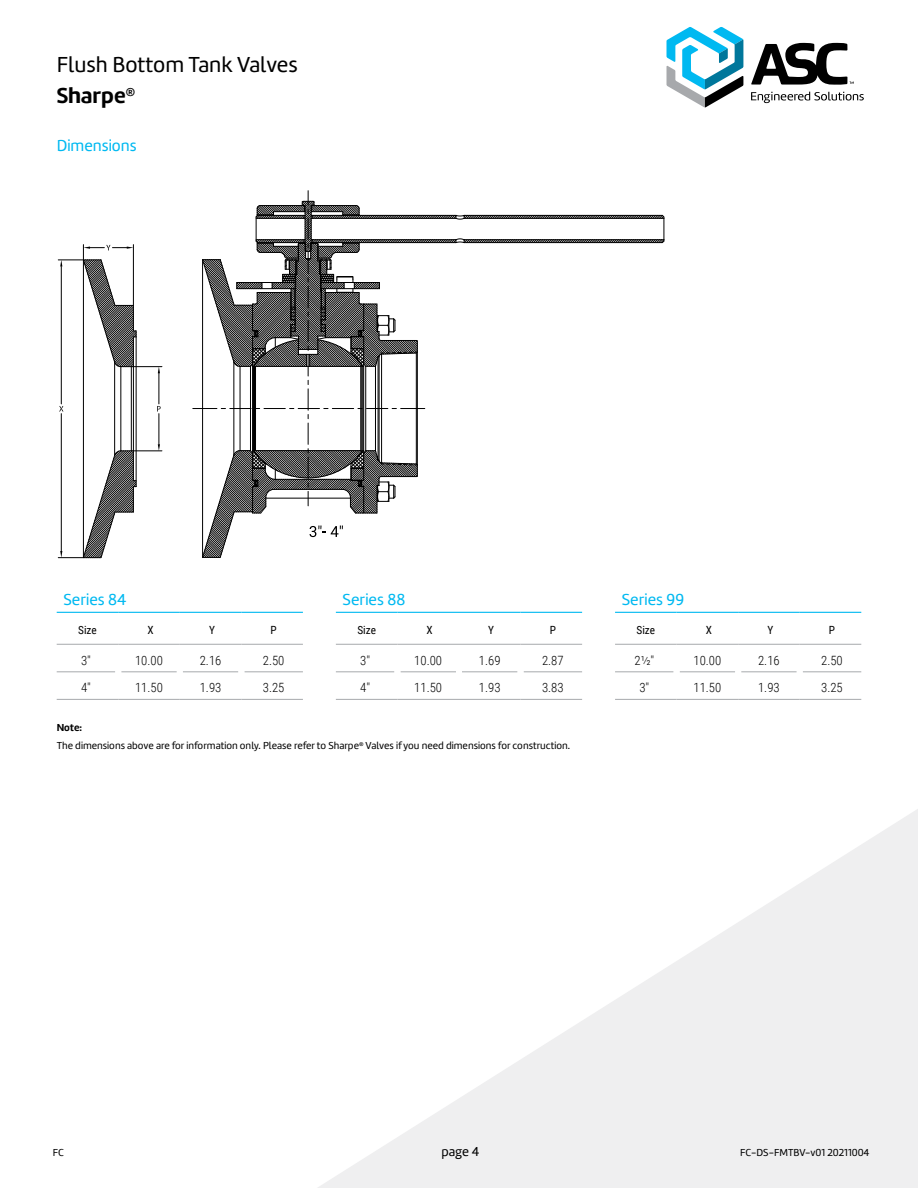
<style>
.page{position:relative;width:918px;height:1188px;background:#fff}
.page>*{position:absolute;margin:0;border:0;box-sizing:border-box;transform-origin:0 0}
.t1{font:22.5px/30.8px "Marine";color:#000}
.t2{font:16.5px "Marine";color:#00b9f1}
.t3{font:13.5px "Marine";color:#000}
.t4{font:300 12.75px "Roboto Condensed";color:#000}
.t5{font:11.25px "Roboto Condensed";color:#000}
.t6{font:10.5px/18px "Marine";color:#000}
.s1{font-weight:700}
</style>
<div class="page">
<svg style="left:318px;top:809px;width:600px;height:379px"></svg>
<svg style="left:751px;top:43px;width:113px;height:60px"></svg>
<svg style="left:667px;top:27px;width:76px;height:80px"></svg>
<hr style="left:57px;top:612px;width:61px;height:1px;background:#00b9f1">
<hr style="left:118px;top:612px;width:62px;height:1px;background:#00b9f1">
<hr style="left:180px;top:612px;width:61px;height:1px;background:#00b9f1">
<hr style="left:241px;top:612px;width:62px;height:1px;background:#00b9f1">
<hr style="left:57px;top:672px;width:58px;height:1px;background:#a7a9ac">
<hr style="left:121px;top:672px;width:56px;height:1px;background:#a7a9ac">
<hr style="left:183px;top:672px;width:55px;height:1px;background:#a7a9ac">
<hr style="left:244px;top:672px;width:59px;height:1px;background:#a7a9ac">
<hr style="left:57px;top:644px;width:61px;height:1px;background:#a7a9ac">
<hr style="left:118px;top:644px;width:62px;height:1px;background:#a7a9ac">
<hr style="left:180px;top:644px;width:61px;height:1px;background:#a7a9ac">
<hr style="left:241px;top:644px;width:62px;height:1px;background:#a7a9ac">
<hr style="left:57px;top:699px;width:61px;height:1px;background:#a7a9ac">
<hr style="left:118px;top:699px;width:62px;height:1px;background:#a7a9ac">
<hr style="left:180px;top:699px;width:61px;height:1px;background:#a7a9ac">
<hr style="left:241px;top:699px;width:62px;height:1px;background:#a7a9ac">
<hr style="left:336px;top:612px;width:61px;height:1px;background:#00b9f1">
<hr style="left:397px;top:612px;width:62px;height:1px;background:#00b9f1">
<hr style="left:459px;top:612px;width:62px;height:1px;background:#00b9f1">
<hr style="left:521px;top:612px;width:61px;height:1px;background:#00b9f1">
<hr style="left:336px;top:672px;width:58px;height:1px;background:#a7a9ac">
<hr style="left:400px;top:672px;width:56px;height:1px;background:#a7a9ac">
<hr style="left:462px;top:672px;width:56px;height:1px;background:#a7a9ac">
<hr style="left:524px;top:672px;width:58px;height:1px;background:#a7a9ac">
<hr style="left:336px;top:644px;width:61px;height:1px;background:#a7a9ac">
<hr style="left:397px;top:644px;width:62px;height:1px;background:#a7a9ac">
<hr style="left:459px;top:644px;width:62px;height:1px;background:#a7a9ac">
<hr style="left:521px;top:644px;width:61px;height:1px;background:#a7a9ac">
<hr style="left:336px;top:699px;width:61px;height:1px;background:#a7a9ac">
<hr style="left:397px;top:699px;width:62px;height:1px;background:#a7a9ac">
<hr style="left:459px;top:699px;width:62px;height:1px;background:#a7a9ac">
<hr style="left:521px;top:699px;width:61px;height:1px;background:#a7a9ac">
<hr style="left:615px;top:612px;width:62px;height:1px;background:#00b9f1">
<hr style="left:677px;top:612px;width:61px;height:1px;background:#00b9f1">
<hr style="left:738px;top:612px;width:62px;height:1px;background:#00b9f1">
<hr style="left:800px;top:612px;width:61px;height:1px;background:#00b9f1">
<hr style="left:615px;top:672px;width:59px;height:1px;background:#a7a9ac">
<hr style="left:680px;top:672px;width:55px;height:1px;background:#a7a9ac">
<hr style="left:741px;top:672px;width:56px;height:1px;background:#a7a9ac">
<hr style="left:803px;top:672px;width:58px;height:1px;background:#a7a9ac">
<hr style="left:615px;top:644px;width:62px;height:1px;background:#a7a9ac">
<hr style="left:677px;top:644px;width:61px;height:1px;background:#a7a9ac">
<hr style="left:738px;top:644px;width:62px;height:1px;background:#a7a9ac">
<hr style="left:800px;top:644px;width:61px;height:1px;background:#a7a9ac">
<hr style="left:615px;top:699px;width:62px;height:1px;background:#a7a9ac">
<hr style="left:677px;top:699px;width:61px;height:1px;background:#a7a9ac">
<hr style="left:738px;top:699px;width:62px;height:1px;background:#a7a9ac">
<hr style="left:800px;top:699px;width:61px;height:1px;background:#a7a9ac">
<hr style="left:83px;top:260px;width:1px;height:298px;background:#000">
<hr style="left:114px;top:362px;width:1px;height:93px;background:#000">
<hr style="left:121px;top:367px;width:1px;height:84px;background:#000">
<hr style="left:131px;top:367px;width:1px;height:84px;background:#000">
<hr style="left:133px;top:337px;width:1px;height:144px;background:#000">
<hr style="left:136px;top:331px;width:1px;height:156px;background:#000">
<hr style="left:61px;top:266px;width:1px;height:138px;background:#000">
<hr style="left:61px;top:414px;width:1px;height:137px;background:#000">
<svg style="left:59px;top:406px;width:4px;height:6px"></svg>
<hr style="left:159px;top:373px;width:1px;height:31px;background:#000">
<hr style="left:159px;top:414px;width:1px;height:30px;background:#000">
<svg style="left:58px;top:245px;width:104px;height:128px"></svg>
<svg style="left:58px;top:444px;width:104px;height:114px"></svg>
<svg style="left:157px;top:406px;width:4px;height:6px"></svg>
<svg style="left:193px;top:191px;width:472px;height:367px"></svg>
<h1 class="t1" style="left:57px;top:50px;width:243px">Flush Bottom Tank Valves<br><span class="s1">Sharpe</span><sup>®</sup></h1>
<h2 class="t2" style="left:57px;top:135px;width:81px">Dimensions</h2>
<h2 class="t2" style="left:63px;top:589px;width:65px">Series 84</h2>
<p class="t5" style="left:78px;top:622px;width:20px">Size</p>
<p class="t5" style="left:147px;top:622px;width:8px">X</p>
<p class="t5" style="left:209px;top:622px;width:7px">Y</p>
<p class="t5" style="left:271px;top:622px;width:8px">P</p>
<p class="t4" style="left:81px;top:651px;width:11px">3"</p>
<p class="t4" style="left:135px;top:651px;width:29px">10.00</p>
<p class="t4" style="left:200px;top:651px;width:23px">2.16</p>
<p class="t4" style="left:263px;top:651px;width:23px">2.50</p>
<p class="t4" style="left:81px;top:679px;width:11px">4"</p>
<p class="t4" style="left:135px;top:679px;width:29px">11.50</p>
<p class="t4" style="left:200px;top:679px;width:23px">1.93</p>
<p class="t4" style="left:263px;top:679px;width:23px">3.25</p>
<h2 class="t2" style="left:343px;top:589px;width:64px">Series 88</h2>
<p class="t5" style="left:357px;top:622px;width:20px">Size</p>
<p class="t5" style="left:427px;top:622px;width:8px">X</p>
<p class="t5" style="left:488px;top:622px;width:7px">Y</p>
<p class="t5" style="left:550px;top:622px;width:8px">P</p>
<p class="t4" style="left:360px;top:651px;width:11px">3"</p>
<p class="t4" style="left:414px;top:651px;width:29px">10.00</p>
<p class="t4" style="left:479px;top:651px;width:23px">1.69</p>
<p class="t4" style="left:542px;top:651px;width:23px">2.87</p>
<p class="t4" style="left:360px;top:679px;width:11px">4"</p>
<p class="t4" style="left:414px;top:679px;width:29px">11.50</p>
<p class="t4" style="left:479px;top:679px;width:23px">1.93</p>
<p class="t4" style="left:542px;top:679px;width:23px">3.83</p>
<p class="t6" style="left:57px;top:719px;width:515px"><span class="s1">Note:<br></span>The dimensions above are for information only. Please refer to Sharpe<sup>®</sup> Valves if you need dimensions for construction.</p>
<h2 class="t2" style="left:622px;top:589px;width:64px">Series 99</h2>
<p class="t5" style="left:637px;top:622px;width:20px">Size</p>
<p class="t5" style="left:706px;top:622px;width:8px">X</p>
<p class="t5" style="left:768px;top:622px;width:7px">Y</p>
<p class="t5" style="left:829px;top:622px;width:8px">P</p>
<p class="t4" style="left:635px;top:651px;width:21px">21/2"</p>
<p class="t4" style="left:693px;top:651px;width:29px">10.00</p>
<p class="t4" style="left:758px;top:651px;width:23px">2.16</p>
<p class="t4" style="left:821px;top:651px;width:23px">2.50</p>
<p class="t4" style="left:639px;top:679px;width:11px">3"</p>
<p class="t4" style="left:693px;top:679px;width:29px">11.50</p>
<p class="t4" style="left:758px;top:679px;width:23px">1.93</p>
<p class="t4" style="left:821px;top:679px;width:23px">3.25</p>
<p class="t6" style="left:53px;top:1143px;width:13px">FC</p>
<p class="t3" style="left:441px;top:1143px;width:40px">page 4</p>
<p class="t6" style="left:740px;top:1143px;width:131px">FC-DS-FMTBV-v01 20211004</p>
</div>
